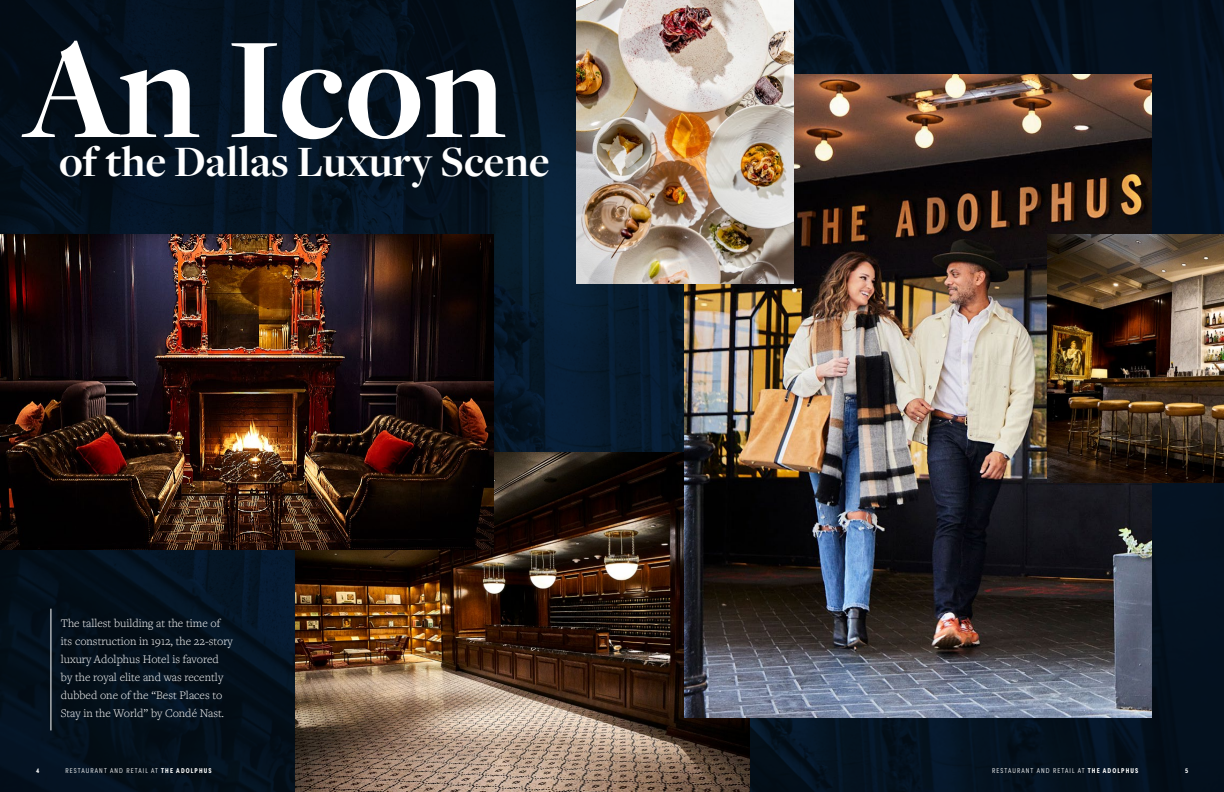
<style>
.page{position:relative;width:1224px;height:792px;background:#fff}
.page>*{position:absolute;margin:0;border:0;box-sizing:border-box;transform-origin:0 0}
.t1{font:700 150px "Freight Disp Pro";letter-spacing:-.01em;color:#fff}
.t2{font:700 45px "Freight Disp Pro";color:#fff}
.t3{font:300 12px/18px "Freight Text Pro";color:#fff}
.t4{font:300 7px "Sofia Pro Condensed";letter-spacing:.16em;color:#fff}
.t5{font:700 7px "Sofia Pro Condensed";color:#fff}
.s1{font-weight:700}
</style>
<div class="page">
<img style="left:0;top:0;width:1224px;height:792px">
<img style="left:296px;top:452px;width:453px;height:340px">
<img style="left:0;top:234px;width:494px;height:315px">
<img style="left:685px;top:75px;width:466px;height:642px">
<img style="left:1048px;top:234px;width:176px;height:249px">
<img style="left:576px;top:0;width:217px;height:284px">
<hr style="left:50px;top:609px;width:1px;height:121px;background:#fff">
<h1 class="t1" style="left:24px;top:-10px;width:484px">An Icon</h1>
<h2 class="t2" style="left:59px;top:132px;width:492px">of the Dallas Luxury Scene</h2>
<p class="t3" style="left:61px;top:614px;width:173px">The tallest building at the time of its construction in 1912, the 22-story luxury Adolphus Hotel is favored by the royal elite and was recently dubbed one of the “Best Places to Stay in the World” by Condé Nast.</p>
<p class="t5" style="left:36px;top:766px;width:5px">4</p>
<p class="t4" style="left:66px;top:766px;width:148px">RESTAURANT AND RETAIL AT <span class="s1">THE ADOLPHUS</span></p>
<p class="t4" style="left:992px;top:766px;width:148px">RESTAURANT AND RETAIL AT <span class="s1">THE ADOLPHUS</span></p>
<p class="t5" style="left:1185px;top:766px;width:5px">5</p>
</div>
